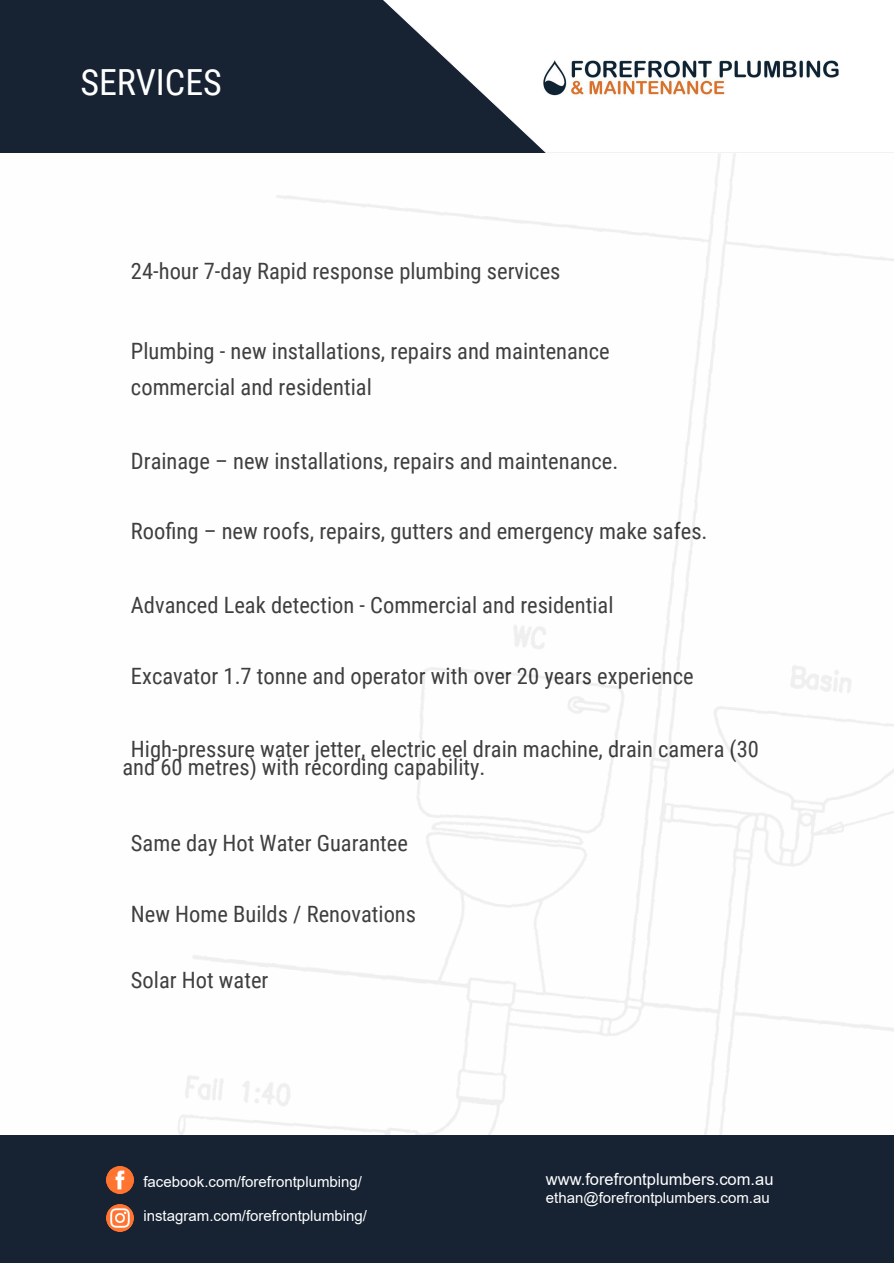
<style>
.page{position:relative;width:894px;height:1263px;background:#fff}
.page>*{position:absolute;margin:0;border:0;box-sizing:border-box;transform-origin:0 0}
.t1{font:36px "Roboto Condensed";color:#fff}
.t2{font:22.5px/18px "Roboto Condensed";color:#333}
.t3{font:16.5px "Arial";color:#fff}
.t4{font:15px "Arial";color:#fff}
</style>
<div class="page">
<div style="left:0;top:0;width:893px;height:153px;background:#172333"></div>
<svg style="left:383px;top:0;width:510px;height:153px;fill:#fff"></svg>
<img style="left:525px;top:36px;width:332px;height:80px">
<div style="left:0;top:1135px;width:893px;height:128px;background:#172333"></div>
<img style="left:106px;top:1204px;width:28px;height:28px">
<img style="left:106px;top:1166px;width:28px;height:28px">
<h1 class="t1" style="left:80px;top:68px;width:143px">SERVICES</h1>
<p class="t2" style="left:131px;top:264px;width:431px">24-hour 7-day Rapid response plumbing services</p>
<p class="t2" style="left:131px;top:335px;width:480px;line-height:36px">Plumbing - new installations, repairs and maintenance commercial and residential</p>
<p class="t2" style="left:131px;top:455px;width:488px">Drainage – new installations, repairs and maintenance.</p>
<p class="t2" style="left:131px;top:525px;width:578px">Roofing – new roofs, repairs, gutters and emergency make safes.</p>
<p class="t2" style="left:131px;top:598px;width:484px">Advanced Leak detection - Commercial and residential</p>
<p class="t2" style="left:131px;top:669px;width:564px">Excavator 1.7 tonne and operator with over 20 years experience</p>
<p class="t2" style="left:122px;top:743px;width:637px;text-indent:9px">High-pressure water jetter, electric eel drain machine, drain camera (30 and 60 metres) with recording capability.</p>
<p class="t2" style="left:131px;top:836px;width:278px">Same day Hot Water Guarantee</p>
<p class="t2" style="left:131px;top:907px;width:286px">New Home Builds / Renovations</p>
<p class="t2" style="left:131px;top:973px;width:139px">Solar Hot water</p>
<p class="t4" style="left:143px;top:1176px;width:220px">facebook.com/forefrontplumbing/</p>
<p class="t4" style="left:143px;top:1210px;width:225px">instagram.com/forefrontplumbing/</p>
<p class="t3" style="left:545px;top:1173px;width:229px">www.forefrontplumbers.com.au</p>
<p class="t4" style="left:545px;top:1192px;width:225px">ethan@forefrontplumbers.com.au</p>
</div>
